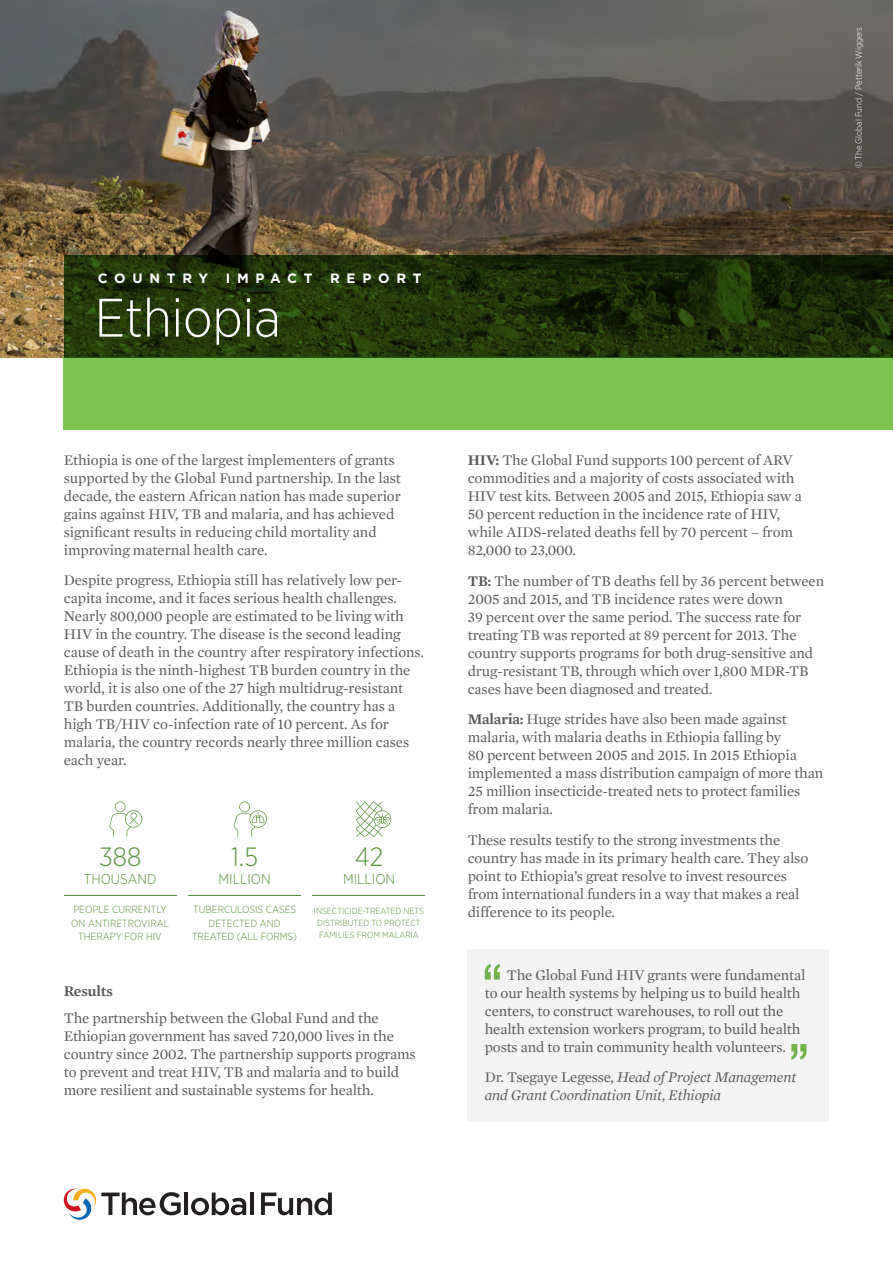
<style>
.page{position:relative;width:893px;height:1263px;background:#fff}
.page>*{position:absolute;margin:0;border:0;box-sizing:border-box;transform-origin:0 0}
.t1{font:300 54px "Gotham Narrow";letter-spacing:-.005em;color:#fff}
.t2{font:300 26.4px "Gotham Narrow";color:#5a923b}
.t3{font:15px/18px "Mercury Text G1";letter-spacing:-.01em;color:#57585a}
.t4{font:italic 15px/18px "Mercury Text G1";letter-spacing:-.01em;color:#57585a}
.t5{font:600 15px "Mercury Text G1";letter-spacing:-.005em;color:#57585a}
.t6{font:300 14.25px "Gotham Narrow";color:#5a923b}
.t7{font:700 13.5px "Gotham";letter-spacing:.5em;color:#fff}
.t8{font:300 10.35px/13.4px "Gotham Narrow";color:#5a923b;text-align:center}
.t9{font:300 9px "Gotham Narrow";letter-spacing:-.005em;color:#fff}
.t10{font:300 8.85px/12.1px "Gotham Narrow";color:#5a923b;text-align:center}
.s1{font-weight:600}
.s2{font-style:normal}
</style>
<div class="page">
<div style="left:468px;top:949px;width:361px;height:172px;background:#f3f3f3"></div>
<hr style="left:64px;top:895px;width:112px;height:1px;background:#5a923b">
<svg style="left:109px;top:801px;width:33px;height:36px"></svg>
<hr style="left:188px;top:895px;width:113px;height:1px;background:#5a923b">
<svg style="left:234px;top:801px;width:33px;height:36px"></svg>
<hr style="left:313px;top:895px;width:112px;height:1px;background:#5a923b">
<svg style="left:356px;top:801px;width:35px;height:36px"></svg>
<svg style="left:64px;top:1188px;width:117px;height:32px"></svg>
<hr style="left:184px;top:1192px;width:4px;height:23px;background:#231f20">
<svg style="left:191px;top:1192px;width:55px;height:23px"></svg>
<hr style="left:250px;top:1192px;width:4px;height:23px;background:#231f20">
<svg style="left:261px;top:1192px;width:71px;height:23px"></svg>
<img style="left:0;top:0;width:893px;height:357px">
<div style="left:64px;top:357px;width:829px;height:72px;background:#7cc352"></div>
<svg style="left:64px;top:255px;width:829px;height:102px;background:#1e3108"></svg>
<svg style="left:485px;top:964px;width:15px;height:15px"></svg>
<svg style="left:791px;top:1044px;width:15px;height:16px"></svg>
<p class="t7" style="left:98px;top:271px;width:112px">COUNTRY</p>
<p class="t7" style="left:226px;top:271px;width:88px">IMPACT</p>
<p class="t7" style="left:330px;top:271px;width:93px">REPORT</p>
<h1 class="t1" style="left:95px;top:285px;width:188px">Ethiopia</h1>
<p class="t3" style="left:64px;top:451px;width:339px">Ethiopia is one of the largest implementers of grants supported by the Global Fund partnership. In the last decade, the eastern African nation has made superior gains against HIV, TB and malaria, and has achieved significant results in reducing child mortality and improving maternal health care.</p>
<p class="t3" style="left:64px;top:571px;width:362px">Despite progress, Ethiopia still has relatively low per&shy;capita income, and it faces serious health challenges.<br>Nearly 800,000 people are estimated to be living with HIV in the country. The disease is the second leading cause of death in the country after respiratory infections.<br>Ethiopia is the ninth-highest TB burden country in the world, it is also one of the 27 high multidrug-resistant TB burden countries. Additionally, the country has a high TB/HIV co-infection rate of 10 percent. As for malaria, the country records nearly three million cases each year.</p>
<h2 class="t2" style="left:99px;top:840px;width:44px">388</h2>
<p class="t6" style="left:84px;top:870px;width:74px">THOUSAND</p>
<p class="t8" style="left:71px;top:903px;width:99px">PEOPLE CURRENTLY<br>ON ANTIRETROVIRAL<br>THERAPY FOR HIV</p>
<h2 class="t2" style="left:231px;top:840px;width:29px">1.5</h2>
<p class="t6" style="left:219px;top:870px;width:54px">MILLION</p>
<p class="t8" style="left:192px;top:903px;width:107px">TUBERCULOSIS CASES<br>DETECTED AND<br>TREATED (ALL FORMS)</p>
<h2 class="t2" style="left:355px;top:840px;width:30px">42</h2>
<p class="t6" style="left:343px;top:870px;width:54px">MILLION</p>
<p class="t10" style="left:314px;top:904px;width:112px">INSECTICIDE-TREATED NETS<br>DISTRIBUTED TO PROTECT<br>FAMILIES FROM MALARIA</p>
<p class="t5" style="left:64px;top:982px;width:51px">Results</p>
<p class="t3" style="left:64px;top:1008px;width:353px">The partnership between the Global Fund and the Ethiopian government has saved 720,000 lives in the country since 2002. The partnership supports programs to prevent and treat HIV, TB and malaria and to build more resilient and sustainable systems for health.</p>
<p class="t9" style="left:853px;top:168px;width:143px;rotate:-90deg">© The Global Fund / Petterik Wiggers</p>
<p class="t3" style="left:468px;top:451px;width:336px"><span class="s1">HIV:</span> The Global Fund supports 100 percent of ARV commodities and a majority of costs associated with HIV test kits. Between 2005 and 2015, Ethiopia saw a 50 percent reduction in the incidence rate of HIV, while AIDS-related deaths fell by 70 percent – from 82,000 to 23,000.</p>
<p class="t3" style="left:468px;top:572px;width:358px"><span class="s1">TB:</span> The number of TB deaths fell by 36 percent between 2005 and 2015, and TB incidence rates were down<br>39 percent over the same period. The success rate for treating TB was reported at 89 percent for 2013. The country supports programs for both drug-sensitive and drug-resistant TB, through which over 1,800 MDR-TB cases have been diagnosed and treated.</p>
<p class="t3" style="left:468px;top:710px;width:357px"><span class="s1">Malaria:</span> Huge strides have also been made against malaria, with malaria deaths in Ethiopia falling by<br>80 percent between 2005 and 2015. In 2015 Ethiopia implemented a mass distribution campaign of more than 25 million insecticide-treated nets to protect families from malaria.</p>
<p class="t3" style="left:468px;top:831px;width:342px">These results testify to the strong investments the country has made in its primary health care. They also point to Ethiopia’s great resolve to invest resources from international funders in a way that makes a real difference to its people.</p>
<p class="t3" style="left:485px;top:966px;width:322px;text-indent:22px">The Global Fund HIV grants were fundamental to our health systems by helping us to build health centers, to construct warehouses, to roll out the health extension workers program, to build health posts and to train community health volunteers.</p>
<p class="t4" style="left:485px;top:1068px;width:313px"><span class="s2">Dr. Tsegaye Legesse,</span> Head of Project Management and Grant Coordination Unit, Ethiopia</p>
</div>
